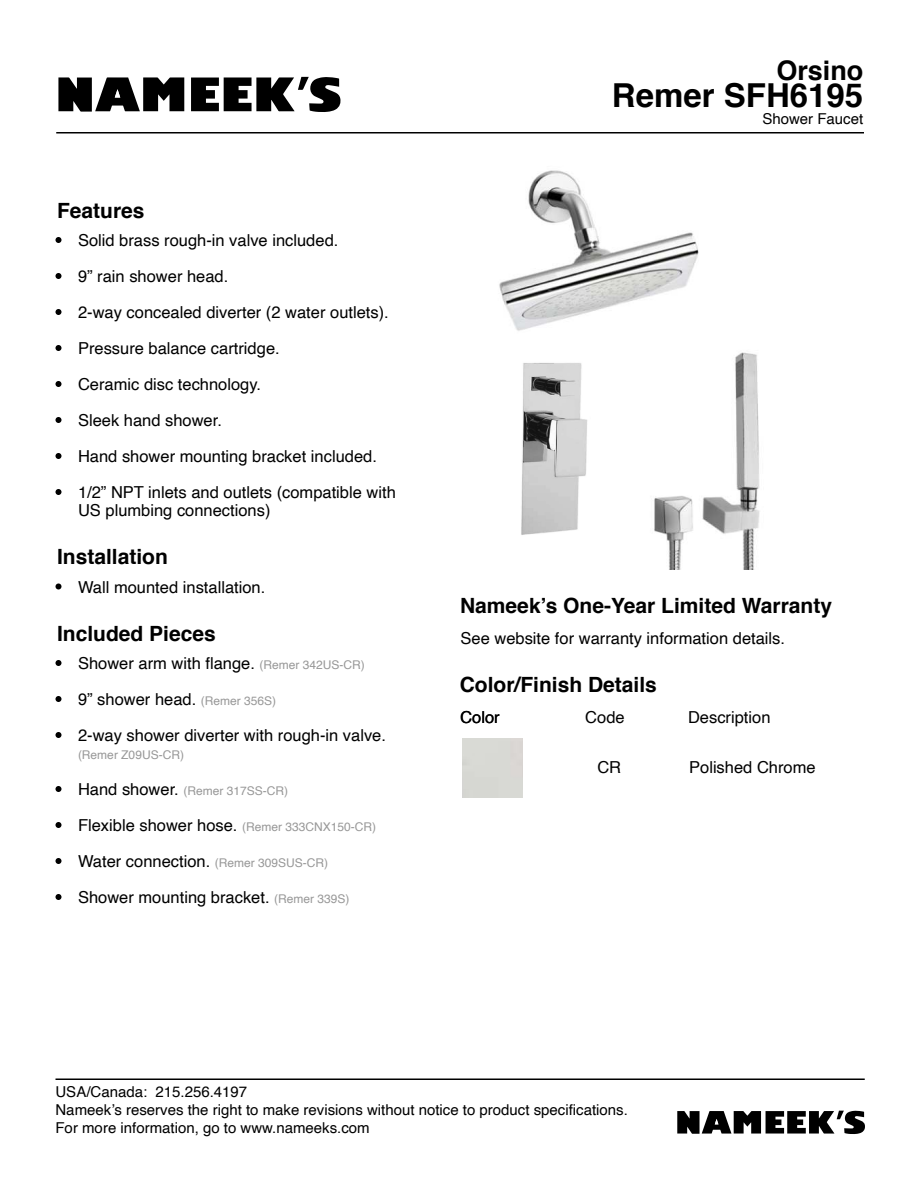
<style>
.page{position:relative;width:918px;height:1188px;background:#fff}
.page>*{position:absolute;margin:0;border:0;box-sizing:border-box;transform-origin:0 0}
.t1{font:700 33px "Helvetica";color:#000}
.t2{font:700 27px "Helvetica";color:#000}
.t3{font:700 21px "Helvetica";color:#000}
.t4{font:16.5px/36px "Helvetica";color:#000}
.t5{font:15px/18px "Helvetica";color:#000}
.t6{font:12px "Helvetica";color:#989898}
.s1{font-size:12px;color:#989898}
.s2{font-size:16.5px;color:#000}
</style>
<div class="page">
<hr style="left:56px;top:1078px;width:809px;height:2px;background:#000">
<svg style="left:56px;top:237px;width:6px;height:6px"></svg>
<svg style="left:56px;top:273px;width:6px;height:6px"></svg>
<svg style="left:56px;top:309px;width:6px;height:6px"></svg>
<svg style="left:56px;top:345px;width:6px;height:6px"></svg>
<svg style="left:56px;top:381px;width:6px;height:6px"></svg>
<svg style="left:56px;top:417px;width:6px;height:6px"></svg>
<svg style="left:56px;top:453px;width:6px;height:6px"></svg>
<svg style="left:56px;top:489px;width:6px;height:6px"></svg>
<svg style="left:56px;top:660px;width:6px;height:6px"></svg>
<svg style="left:56px;top:696px;width:6px;height:6px"></svg>
<svg style="left:56px;top:732px;width:6px;height:6px"></svg>
<svg style="left:56px;top:786px;width:6px;height:6px"></svg>
<svg style="left:56px;top:822px;width:6px;height:6px"></svg>
<svg style="left:56px;top:858px;width:6px;height:6px"></svg>
<svg style="left:56px;top:894px;width:6px;height:6px"></svg>
<svg style="left:56px;top:584px;width:6px;height:6px"></svg>
<svg style="left:58px;top:77px;width:283px;height:35px"></svg>
<hr style="left:56px;top:132px;width:808px;height:2px;background:#000">
<svg style="left:677px;top:1111px;width:188px;height:23px"></svg>
<img style="left:499px;top:170px;width:261px;height:399px">
<img style="left:517px;top:359px;width:74px;height:180px">
<h2 class="t2" style="left:776px;top:49px;width:89px">Orsino</h2>
<h1 class="t1" style="left:612px;top:69px;width:253px">Remer SFH6195</h1>
<p class="t3" style="left:57px;top:193px;width:89px">Features</p>
<p class="t4" style="left:78px;top:223px;width:319px">Solid brass rough-in valve included.<br>9” rain shower head.<br>2-way concealed diverter (2 water outlets).<br>Pressure balance cartridge.<br>Ceramic disc technology.<br>Sleek hand shower.<br>Hand shower mounting bracket included.<br>1/2” NPT inlets and outlets (compatible with</p>
<p class="t4" style="left:78px;top:493px;width:194px">US plumbing connections)</p>
<p class="t3" style="left:57px;top:540px;width:112px">Installation</p>
<p class="t4" style="left:78px;top:569px;width:189px">Wall mounted installation.</p>
<p class="t3" style="left:57px;top:616px;width:160px">Included Pieces</p>
<p class="t4" style="left:78px;top:646px;width:310px">Shower arm with flange. <span class="s1">(Remer 342US-CR)<br></span>9” shower head. <span class="s1">(Remer 356S)<br></span>2-way shower diverter with rough-in valve.</p>
<p class="t6" style="left:78px;top:746px;width:107px">(Remer Z09US-CR)</p>
<p class="t6" style="left:78px;top:782px;width:212px"><span class="s2">Hand shower.</span> (Remer 317SS-CR)</p>
<p class="t4" style="left:78px;top:808px;width:300px">Flexible shower hose. <span class="s1">(Remer 333CNX150-CR)<br></span>Water connection. <span class="s1">(Remer 309SUS-CR)<br></span>Shower mounting bracket. <span class="s1">(Remer 339S)</span></p>
<p class="t5" style="left:762px;top:110px;width:102px">Shower Faucet</p>
<p class="t3" style="left:460px;top:589px;width:373px">Nameek’s One-Year Limited Warranty</p>
<p class="t4" style="left:460px;top:621px;width:326px">See website for warranty information details.</p>
<p class="t3" style="left:460px;top:668px;width:199px">Color/Finish Details</p>
<p class="t4" style="left:460px;top:699px;width:41px">Color</p>
<p class="t4" style="left:688px;top:699px;width:84px">Description</p>
<p class="t4" style="left:585px;top:700px;width:41px">Code</p>
<p class="t4" style="left:597px;top:750px;width:25px">CR</p>
<p class="t4" style="left:689px;top:750px;width:128px">Polished Chrome</p>
<p class="t5" style="left:56px;top:1083px;width:574px">USA/Canada: 215.256.4197<br>Nameek’s reserves the right to make revisions without notice to product specifications.<br>For more information, go to www.nameeks.com</p>
</div>
